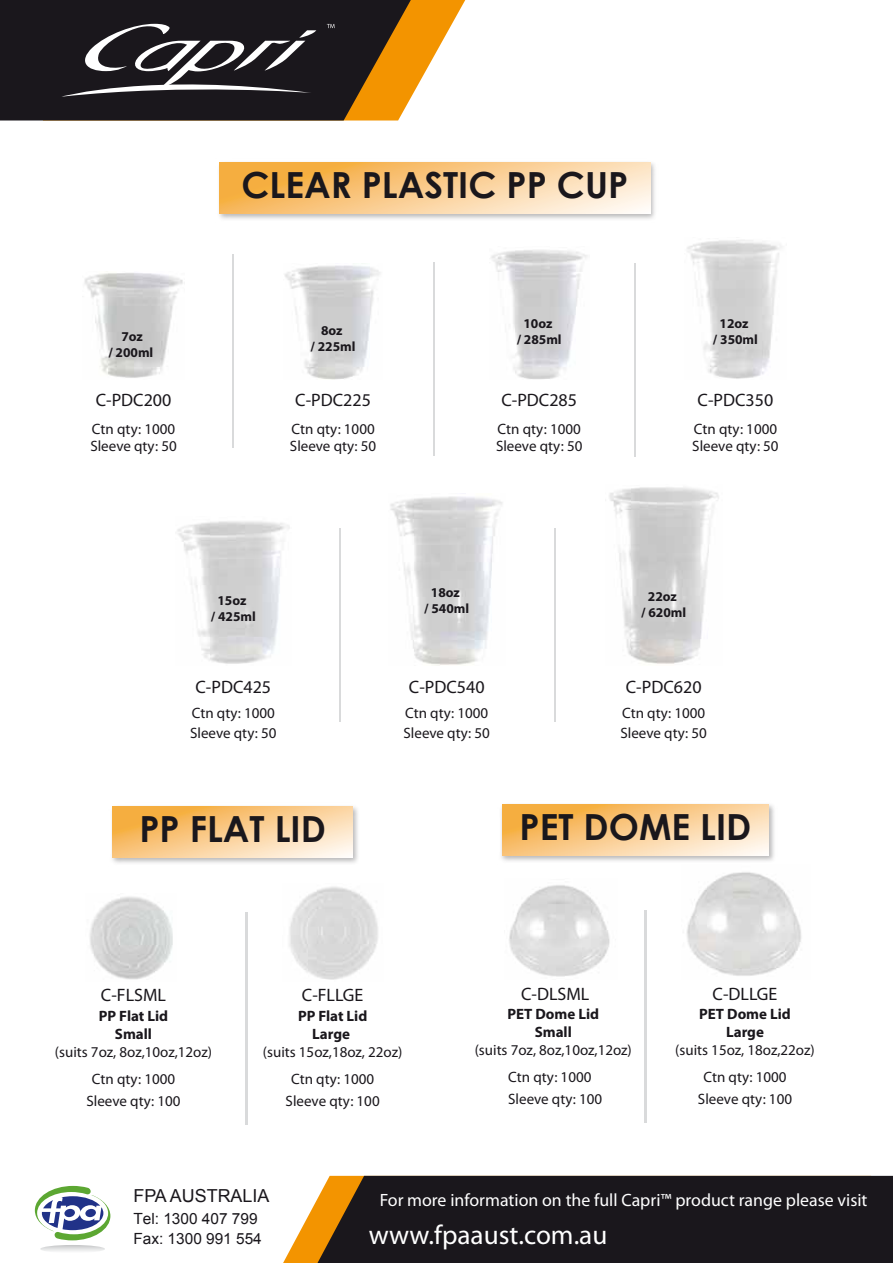
<style>
.page{position:relative;width:893px;height:1263px;background:#fff}
.page>*{position:absolute;margin:0;border:0;box-sizing:border-box;transform-origin:0 0}
.t1{font:700 36px "Century Gothic";color:#1a171c}
.t2{font:27.15px "Myriad Pro";color:#fff}
.t3{font:18px "Myriad Pro";color:#1a171c}
.t4{font:17.85px "Myriad Pro";color:#fff}
.t5{font:17.85px "Arial";color:#1a171c}
.t6{font:15.45px "Arial";color:#1a171c}
.t7{font:15px/22px "Myriad Pro";color:#1a171c}
.t8{font:700 15px/18px "Myriad Pro";color:#1a171c;text-align:center}
.t9{font:700 13.5px/16.2px "Myriad Pro";color:#1a171c;text-align:center}
</style>
<div class="page">
<img style="left:687px;top:240px;width:95px;height:139px">
<img style="left:491px;top:250px;width:97px;height:129px">
<img style="left:284px;top:265px;width:96px;height:115px">
<img style="left:84px;top:273px;width:99px;height:105px">
<img style="left:609px;top:487px;width:110px;height:177px">
<img style="left:390px;top:496px;width:113px;height:170px">
<img style="left:177px;top:521px;width:113px;height:143px">
<svg style="left:283px;top:1199px;width:34px;height:64px"></svg>
<div style="left:317px;top:1176px;width:576px;height:87px;background:#1a171c"></div>
<svg style="left:35px;top:1186px;width:75px;height:65px"></svg>
<img style="left:501px;top:804px;width:273px;height:57px">
<svg style="left:502px;top:805px;width:267px;height:51px;background:#f9cd8e"></svg>
<hr style="left:644px;top:910px;width:2px;height:213px;background:#d9dadb">
<img style="left:289px;top:886px;width:89px;height:94px">
<img style="left:112px;top:806px;width:246px;height:57px">
<svg style="left:113px;top:806px;width:239px;height:51px;background:#f9cd8e"></svg>
<hr style="left:245px;top:912px;width:2px;height:212px;background:#d9dadb">
<img style="left:90px;top:896px;width:83px;height:84px">
<img style="left:509px;top:885px;width:101px;height:92px">
<img style="left:687px;top:872px;width:115px;height:104px">
<svg style="left:418px;top:0;width:48px;height:85px"></svg>
<svg style="left:0;top:0;width:418px;height:121px;background:#3c2c1b"></svg>
<svg style="left:61px;top:24px;width:255px;height:73px;background:#434145"></svg>
<svg style="left:327px;top:24px;width:8px;height:4px"></svg>
<hr style="left:232px;top:254px;width:2px;height:194px;background:#d9dadb">
<hr style="left:433px;top:262px;width:2px;height:194px;background:#d9dadb">
<hr style="left:634px;top:263px;width:2px;height:194px;background:#d9dadb">
<hr style="left:554px;top:528px;width:2px;height:194px;background:#d9dadb">
<hr style="left:339px;top:528px;width:2px;height:194px;background:#d9dadb">
<img style="left:219px;top:162px;width:436px;height:57px">
<svg style="left:220px;top:163px;width:430px;height:51px;background:#f9cd8e"></svg>
<p class="t9" style="left:108px;top:327px;width:46px">7oz<br>/ 200ml</p>
<p class="t3" style="left:96px;top:389px;width:77px">C-PDC200</p>
<p class="t7" style="left:90px;top:420px;width:88px;line-height:17.2px">Ctn qty: 1000<br>Sleeve qty: 50</p>
<h1 class="t1" style="left:242px;top:158px;width:388px">CLEAR PLASTIC PP CUP</h1>
<p class="t9" style="left:311px;top:321px;width:46px">8oz<br>/ 225ml</p>
<p class="t9" style="left:517px;top:314px;width:46px">10oz<br>/ 285ml</p>
<p class="t9" style="left:713px;top:314px;width:46px">12oz<br>/ 350ml</p>
<p class="t3" style="left:295px;top:389px;width:77px">C-PDC225</p>
<p class="t3" style="left:501px;top:389px;width:77px">C-PDC285</p>
<p class="t3" style="left:698px;top:389px;width:77px">C-PDC350</p>
<p class="t7" style="left:290px;top:420px;width:88px;line-height:17.2px">Ctn qty: 1000<br>Sleeve qty: 50</p>
<p class="t7" style="left:496px;top:420px;width:88px;line-height:17.2px">Ctn qty: 1000<br>Sleeve qty: 50</p>
<p class="t7" style="left:692px;top:420px;width:88px;line-height:17.2px">Ctn qty: 1000<br>Sleeve qty: 50</p>
<p class="t9" style="left:211px;top:591px;width:46px">15oz<br>/ 425ml</p>
<p class="t9" style="left:424px;top:583px;width:46px">18oz<br>/ 540ml</p>
<p class="t9" style="left:641px;top:587px;width:46px">22oz<br>/ 620ml</p>
<p class="t3" style="left:195px;top:676px;width:77px">C-PDC425</p>
<p class="t3" style="left:409px;top:676px;width:77px">C-PDC540</p>
<p class="t3" style="left:626px;top:676px;width:77px">C-PDC620</p>
<p class="t7" style="left:190px;top:703px;width:88px;line-height:20px">Ctn qty: 1000<br>Sleeve qty: 50</p>
<p class="t7" style="left:404px;top:703px;width:88px;line-height:20px">Ctn qty: 1000<br>Sleeve qty: 50</p>
<p class="t7" style="left:620px;top:703px;width:88px;line-height:20px">Ctn qty: 1000<br>Sleeve qty: 50</p>
<h1 class="t1" style="left:139px;top:801px;width:188px">PP FLAT LID</h1>
<p class="t3" style="left:101px;top:984px;width:67px">C-FLSML</p>
<p class="t3" style="left:302px;top:984px;width:63px">C-FLLGE</p>
<p class="t8" style="left:298px;top:1006px;width:71px">PP Flat Lid<br>Large</p>
<p class="t7" style="left:263px;top:1040px;width:141px">(suits 15oz,18oz, 22oz)</p>
<p class="t8" style="left:99px;top:1006px;width:71px">PP Flat Lid<br>Small</p>
<p class="t7" style="left:55px;top:1040px;width:159px">(suits 7oz, 8oz,10oz,12oz)</p>
<p class="t7" style="left:86px;top:1067px;width:96px;text-align:center">Ctn qty: 1000<br>Sleeve qty: 100</p>
<p class="t7" style="left:286px;top:1067px;width:96px;text-align:center">Ctn qty: 1000<br>Sleeve qty: 100</p>
<h1 class="t1" style="left:520px;top:800px;width:233px">PET DOME LID</h1>
<p class="t3" style="left:521px;top:982px;width:70px">C-DLSML</p>
<p class="t3" style="left:713px;top:982px;width:66px">C-DLLGE</p>
<p class="t8" style="left:507px;top:1005px;width:93px">PET Dome Lid<br>Small</p>
<p class="t7" style="left:475px;top:1039px;width:159px">(suits 7oz, 8oz,10oz,12oz)</p>
<p class="t8" style="left:699px;top:1005px;width:93px">PET Dome Lid<br>Large</p>
<p class="t7" style="left:675px;top:1039px;width:141px">(suits 15oz, 18oz,22oz)</p>
<p class="t7" style="left:508px;top:1066px;width:96px">Ctn qty: 1000<br>Sleeve qty: 100</p>
<p class="t7" style="left:698px;top:1066px;width:96px;text-align:center">Ctn qty: 1000<br>Sleeve qty: 100</p>
<p class="t5" style="left:133px;top:1184px;width:138px">FPA AUSTRALIA</p>
<p class="t6" style="left:133px;top:1228px;width:130px">Fax: 1300 991 554</p>
<p class="t6" style="left:133px;top:1209px;width:126px">Tel: 1300 407 799</p>
<p class="t4" style="left:380px;top:1189px;width:489px">For more information on the full Capri™ product range please visit</p>
<h2 class="t2" style="left:369px;top:1218px;width:240px">www.fpaaust.com.au</h2>
</div>
